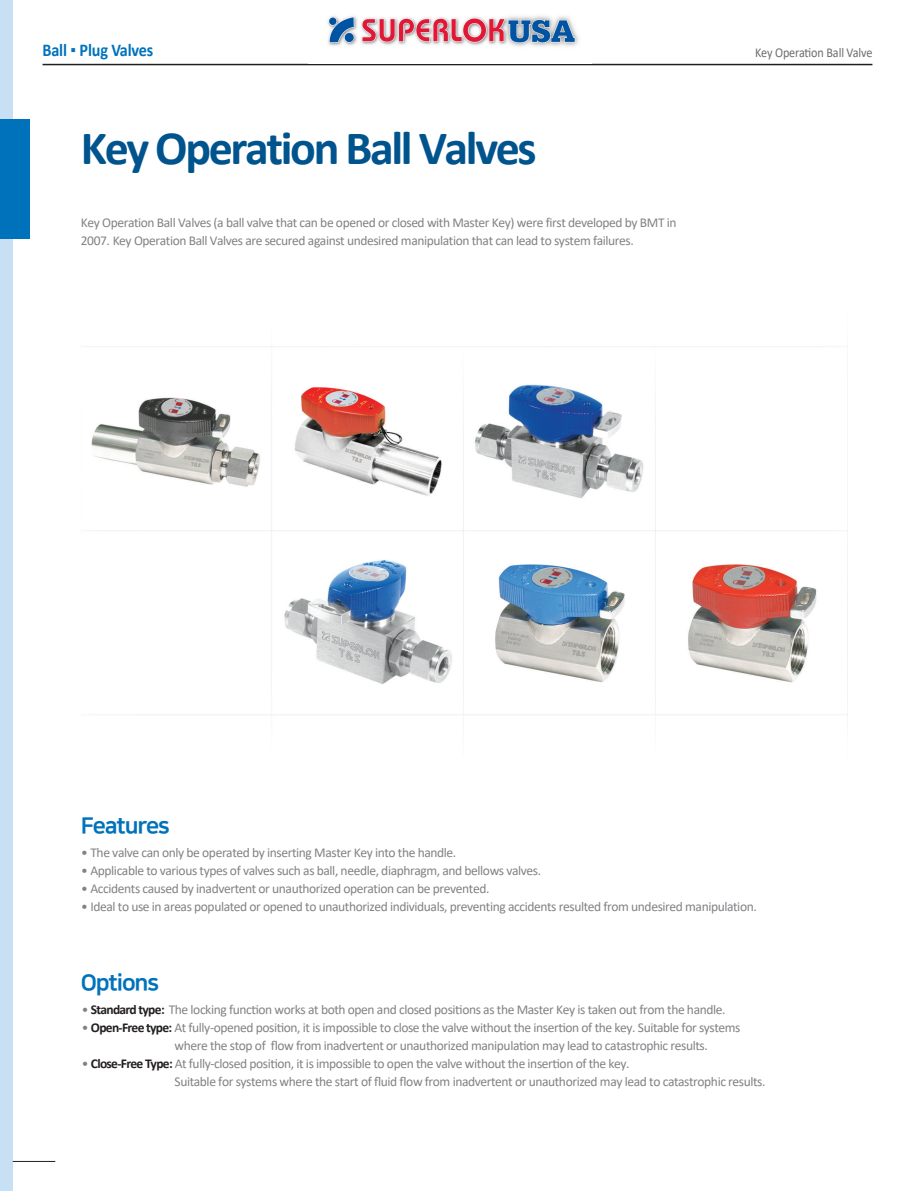
<style>
.page{position:relative;width:915px;height:1191px;background:#fff}
.page>*{position:absolute;margin:0;border:0;box-sizing:border-box;transform-origin:0 0}
.t1{font:700 48px "Calibri";letter-spacing:-.05em;color:#00548e}
.t2{font:22.5px "Nanum Square EB";letter-spacing:-.05em;color:#0072bc}
.t3{font:700 18px "Calibri";letter-spacing:-.01em;color:#0072bc;scale:.9 1}
.t4{font:13.5px/18px "Calibri";letter-spacing:-.03em;color:#808285}
.t5{font:13.5px "Calibri";letter-spacing:-.01em;color:#6c6d70;scale:.9 1}
.s1{font-weight:700;color:#231f20}
</style>
<div class="page">
<div style="left:0;top:0;width:13px;height:1191px;background:#c7e0f3"></div>
<div style="left:0;top:119px;width:30px;height:119px;background:#0072bc"></div>
<hr style="left:13px;top:1161px;width:42px;height:1px;background:#231f20">
<hr style="left:43px;top:64px;width:829px;height:1px;background:#231f20">
<img style="left:91px;top:346px;width:737px;height:370px">
<img style="left:327px;top:16px;width:252px;height:31px">
<h3 class="t3" style="left:43px;top:37px;width:125px">Ball ▪ Plug Valves</h3>
<p class="t5" style="left:755px;top:43px;width:132px">Key Operation Ball Valve</p>
<h1 class="t1" style="left:81px;top:114px;width:457px">Key Operation Ball Valves</h1>
<p class="t4" style="left:81px;top:213px;width:597px">Key Operation Ball Valves (a ball valve that can be opened or closed with Master Key) were first developed by BMT in<br>2007. Key Operation Ball Valves are secured against undesired manipulation that can lead to system failures.</p>
<h2 class="t2" style="left:81px;top:813px;width:90px">Features</h2>
<p class="t4" style="left:81px;top:842px;width:376px">• The valve can only be operated by inserting Master Key into the handle.</p>
<p class="t4" style="left:81px;top:860px;width:461px">• Applicable to various types of valves such as ball, needle, diaphragm, and bellows valves.</p>
<p class="t4" style="left:81px;top:878px;width:409px">• Accidents caused by inadvertent or unauthorized operation can be prevented.</p>
<p class="t4" style="left:81px;top:896px;width:677px">• Ideal to use in areas populated or opened to unauthorized individuals, preventing accidents resulted from undesired manipulation.</p>
<h2 class="t2" style="left:81px;top:971px;width:80px">Options</h2>
<p class="t4" style="left:82px;top:1000px;width:645px">• <span class="s1">Standard type:</span> The locking function works at both open and closed positions as the Master Key is taken out from the handle.</p>
<p class="t4" style="left:174px;top:1018px;width:567px;text-indent:-93px">• <span class="s1">Open-Free type:</span> At fully-opened position, it is impossible to close the valve without the insertion of the key. Suitable for systems where the stop of flow from inadvertent or unauthorized manipulation may lead to catastrophic results.</p>
<p class="t4" style="left:174px;top:1054px;width:592px;text-indent:-93px">• <span class="s1">Close-Free Type:</span> At fully-closed position, it is impossible to open the valve without the insertion of the key.<br>Suitable for systems where the start of fluid flow from inadvertent or unauthorized may lead to catastrophic results.</p>
</div>
